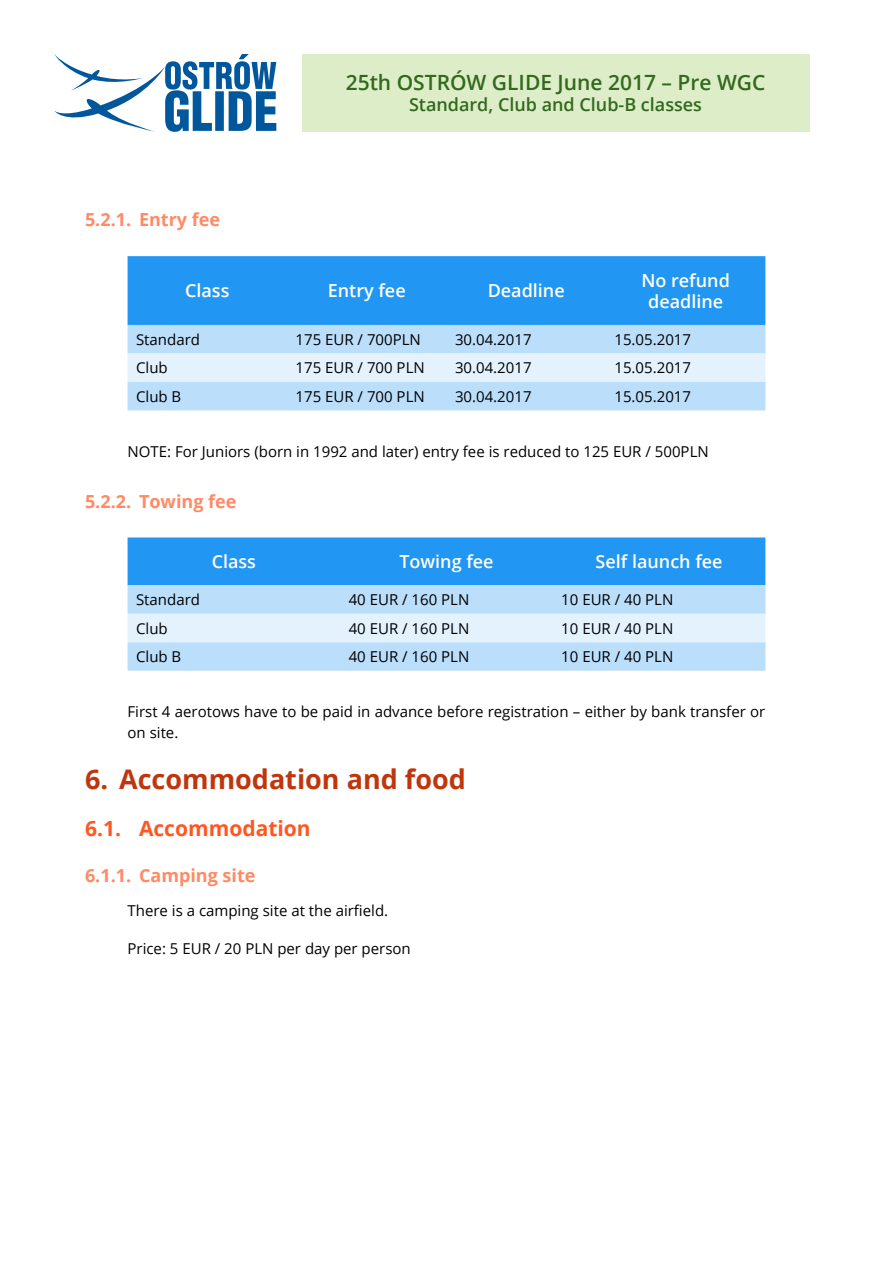
<style>
.page{position:relative;width:893px;height:1263px;background:#fff}
.page>*{position:absolute;margin:0;border:0;box-sizing:border-box;transform-origin:0 0}
.t1{font:700 27px "Open Sans";color:#bf360c}
.t2{font:600 21px "Open Sans";color:#33691e}
.t3{font:700 21px "Open Sans";color:#ff5722}
.t4{font:600 18px/21px "Open Sans";color:#fff;text-align:center}
.t5{font:700 18px "Open Sans";color:#ff8a65}
.t6{font:600 18px "Open Sans";color:#33691e}
.t7{font:15px/21px "Open Sans";color:#000}
</style>
<div class="page">
<svg style="left:54px;top:54px;width:222px;height:78px"></svg>
<div style="left:302px;top:54px;width:507px;height:78px;background:#dcedc8"></div>
<div style="left:128px;top:256px;width:637px;height:69px;background:#2196f3"></div>
<div style="left:128px;top:325px;width:637px;height:85px;background:#bbdefb"></div>
<div style="left:128px;top:353px;width:637px;height:29px;background:#e3f2fd"></div>
<div style="left:128px;top:537px;width:637px;height:48px;background:#2196f3"></div>
<div style="left:128px;top:585px;width:637px;height:86px;background:#bbdefb"></div>
<div style="left:128px;top:614px;width:637px;height:28px;background:#e3f2fd"></div>
<p class="t5" style="left:85px;top:207px;width:137px">5.2.1. Entry fee</p>
<h2 class="t2" style="left:346px;top:68px;width:421px">25th OSTRÓW GLIDE June 2017 – Pre WGC</h2>
<p class="t6" style="left:409px;top:93px;width:294px">Standard, Club and Club-B classes</p>
<p class="t4" style="left:185px;top:280px;width:46px">Class</p>
<p class="t4" style="left:328px;top:280px;width:79px">Entry fee</p>
<p class="t4" style="left:488px;top:280px;width:79px">Deadline</p>
<p class="t4" style="left:641px;top:270px;width:90px">No refund deadline</p>
<p class="t7" style="left:136px;top:329px;width:65px">Standard</p>
<p class="t7" style="left:296px;top:329px;width:127px">175 EUR / 700PLN</p>
<p class="t7" style="left:455px;top:329px;width:78px">30.04.2017</p>
<p class="t7" style="left:614px;top:329px;width:78px">15.05.2017</p>
<p class="t7" style="left:136px;top:357px;width:33px">Club</p>
<p class="t7" style="left:296px;top:357px;width:131px">175 EUR / 700 PLN</p>
<p class="t7" style="left:455px;top:357px;width:78px">30.04.2017</p>
<p class="t7" style="left:614px;top:357px;width:78px">15.05.2017</p>
<p class="t7" style="left:136px;top:386px;width:47px">Club B</p>
<p class="t7" style="left:296px;top:386px;width:131px">175 EUR / 700 PLN</p>
<p class="t7" style="left:455px;top:386px;width:78px">30.04.2017</p>
<p class="t7" style="left:614px;top:386px;width:78px">15.05.2017</p>
<p class="t7" style="left:128px;top:441px;width:583px">NOTE: For Juniors (born in 1992 and later) entry fee is reduced to 125 EUR / 500PLN</p>
<p class="t5" style="left:85px;top:488px;width:153px">5.2.2. Towing fee</p>
<p class="t4" style="left:212px;top:551px;width:46px">Class</p>
<p class="t4" style="left:399px;top:551px;width:96px">Towing fee</p>
<p class="t4" style="left:596px;top:551px;width:129px">Self launch fee</p>
<p class="t7" style="left:136px;top:589px;width:65px">Standard</p>
<p class="t7" style="left:349px;top:589px;width:122px">40 EUR / 160 PLN</p>
<p class="t7" style="left:561px;top:589px;width:114px">10 EUR / 40 PLN</p>
<p class="t7" style="left:136px;top:617px;width:33px">Club</p>
<p class="t7" style="left:349px;top:617px;width:122px">40 EUR / 160 PLN</p>
<p class="t7" style="left:561px;top:617px;width:114px">10 EUR / 40 PLN</p>
<p class="t7" style="left:136px;top:646px;width:47px">Club B</p>
<p class="t7" style="left:349px;top:646px;width:122px">40 EUR / 160 PLN</p>
<p class="t7" style="left:561px;top:646px;width:114px">10 EUR / 40 PLN</p>
<p class="t7" style="left:128px;top:701px;width:639px">First 4 aerotows have to be paid in advance before registration – either by bank transfer or on site.</p>
<h1 class="t1" style="left:85px;top:760px;width:382px">6. Accommodation and food</h1>
<h2 class="t3" style="left:85px;top:813px;width:227px">6.1. Accommodation</h2>
<p class="t5" style="left:85px;top:863px;width:172px">6.1.1. Camping site</p>
<p class="t7" style="left:128px;top:899px;width:262px">There is a camping site at the airfield.</p>
<p class="t7" style="left:128px;top:937px;width:285px">Price: 5 EUR / 20 PLN per day per person</p>
</div>
